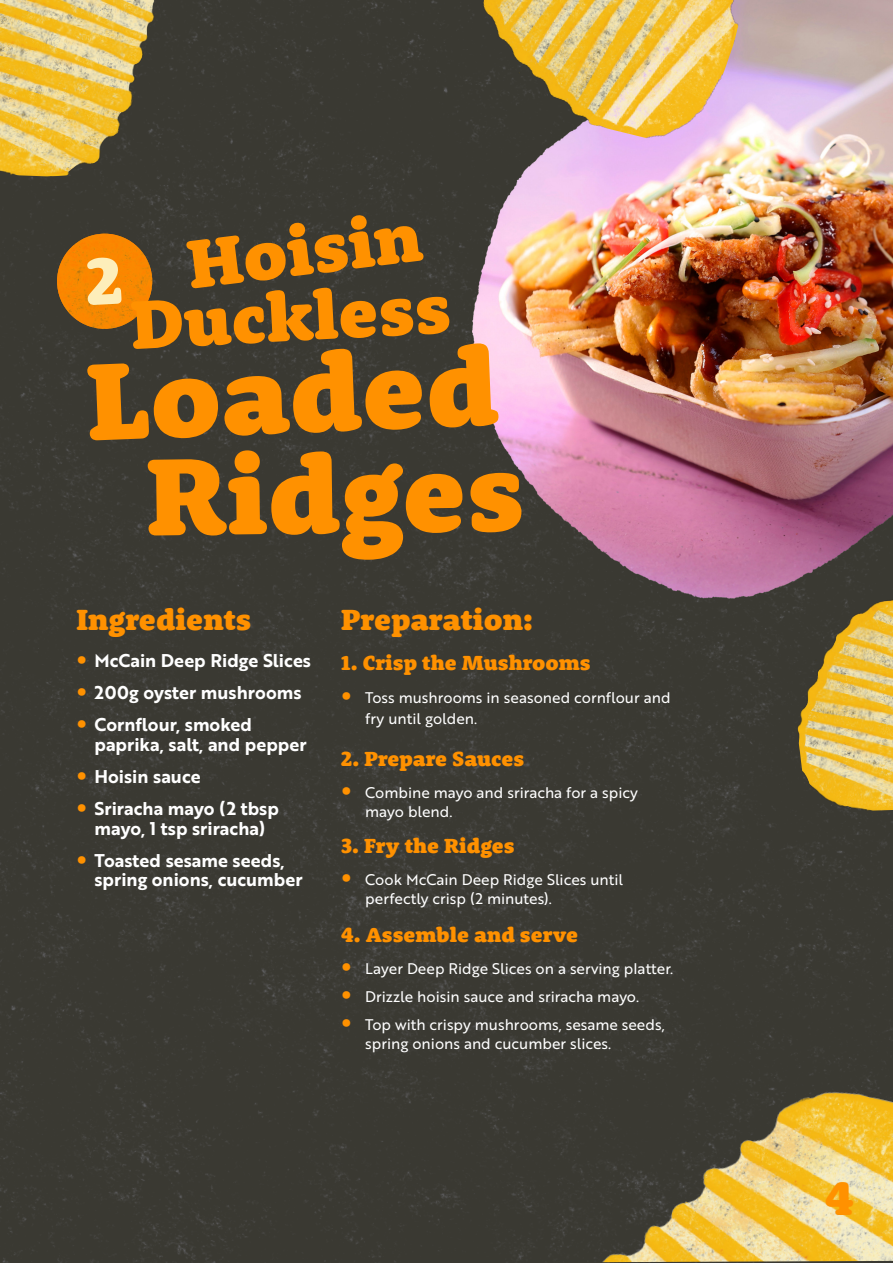
<style>
.page{position:relative;width:893px;height:1263px;background:#3a3932}
.page>*{position:absolute;margin:0;border:0;box-sizing:border-box;transform-origin:0 0}
.t1{font:900 112.5px "Rooney";color:#ff9100}
.t2{font:900 70.5px "Rooney";color:#ff9100}
.t3{font:900 47.85px "Rooney";color:#ff9100}
.t4{font:900 30px "Rooney";color:#ff9100}
.t5{font:900 21px "Rooney";color:#ff9100}
.t6{font:18px/19.5px "Brother 1816 Bold";color:#fff}
.t7{font:15px/19.5px "Brother 1816 Regular";color:#fff}
.s1{font-family:"Rooney";font-weight:900;font-size:21px;color:#ff9100}
</style>
<div class="page">
<img style="left:542px;top:997px;width:351px;height:265px">
<img style="left:57px;top:234px;width:95px;height:95px;border-radius:48px">
<img style="left:785px;top:640px;width:108px;height:172px">
<img style="left:426px;top:0;width:467px;height:640px">
<img style="left:447px;top:0;width:297px;height:150px">
<img style="left:0;top:0;width:173px;height:176px">
<svg style="left:86px;top:257px;width:36px;height:48px"></svg>
<p class="t2" style="left:182px;top:219px;width:237px;rotate:-7deg">Hoisin</p>
<p class="t2" style="left:129px;top:279px;width:322px;rotate:-3deg">Duckless</p>
<p class="t1" style="left:85px;top:327px;width:413px;rotate:-2deg">Loaded</p>
<p class="t1" style="left:145px;top:424px;width:380px;rotate:-1deg">Ridges</p>
<p class="t4" style="left:77px;top:600px;width:176px">Ingredients</p>
<p class="t4" style="left:341px;top:600px;width:193px">Preparation:</p>
<p class="t6" style="left:77px;top:650px;width:236px"><span class="s1">•</span> McCain Deep Ridge Slices</p>
<p class="t6" style="left:77px;top:682px;width:227px"><span class="s1">•</span> 200g oyster mushrooms</p>
<p class="t6" style="left:95px;top:714px;width:214px;text-indent:-18px"><span class="s1">•</span> Cornflour, smoked paprika, salt, and pepper</p>
<p class="t6" style="left:77px;top:766px;width:126px"><span class="s1">•</span> Hoisin sauce</p>
<p class="t6" style="left:77px;top:798px;width:204px;text-align:center"><span class="s1">•</span> Sriracha mayo (2 tbsp mayo, 1 tsp sriracha)</p>
<p class="t6" style="left:95px;top:850px;width:210px;text-indent:-18px"><span class="s1">•</span> Toasted sesame seeds, spring onions, cucumber</p>
<p class="t5" style="left:341px;top:649px;width:251px">1. Crisp the Mushrooms</p>
<p class="t7" style="left:365px;top:686px;width:307px;line-height:21.3px;text-indent:-24px"><span class="s1">•</span> Toss mushrooms in seasoned cornflour and fry until golden.</p>
<p class="t5" style="left:341px;top:744px;width:185px">2. Prepare Sauces</p>
<p class="t7" style="left:365px;top:782px;width:274px;text-indent:-24px"><span class="s1">•</span> Combine mayo and sriracha for a spicy mayo blend.</p>
<p class="t5" style="left:341px;top:831px;width:175px">3. Fry the Ridges</p>
<p class="t7" style="left:365px;top:869px;width:259px;text-indent:-24px"><span class="s1">•</span> Cook McCain Deep Ridge Slices until perfectly crisp (2 minutes).</p>
<p class="t5" style="left:341px;top:920px;width:238px">4. Assemble and serve</p>
<p class="t7" style="left:341px;top:958px;width:334px"><span class="s1">•</span> Layer Deep Ridge Slices on a serving platter.</p>
<p class="t7" style="left:341px;top:986px;width:299px"><span class="s1">•</span> Drizzle hoisin sauce and sriracha mayo.</p>
<p class="t7" style="left:365px;top:1014px;width:301px;text-indent:-24px"><span class="s1">•</span> Top with crispy mushrooms, sesame seeds, spring onions and cucumber slices.</p>
<p class="t3" style="left:825px;top:1167px;width:31px">4</p>
</div>
